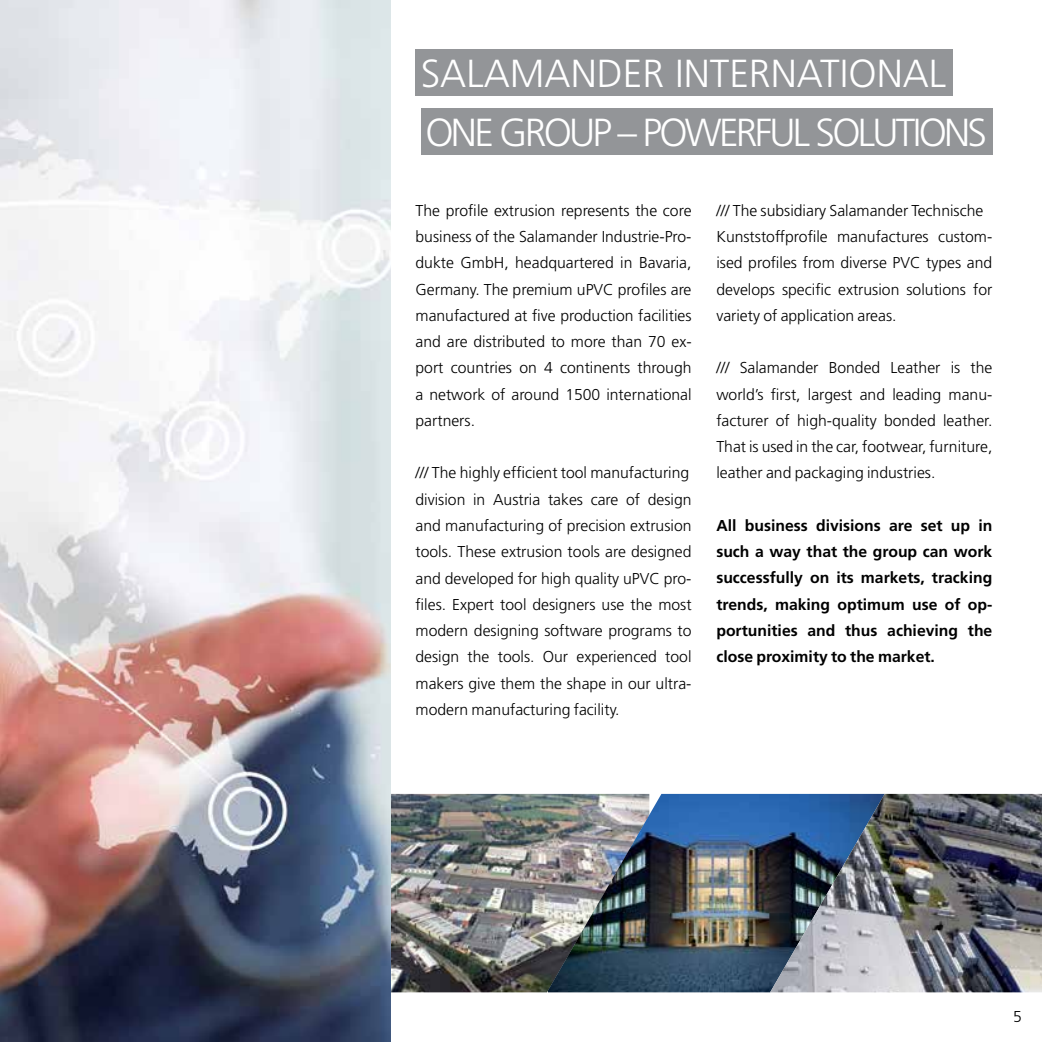
<style>
.page{position:relative;width:1042px;height:1042px;background:#fff}
.page>*{position:absolute;margin:0;border:0;box-sizing:border-box;transform-origin:0 0}
.t1{font:300 39.02px/58.6px "Frutiger LT";letter-spacing:-.07em;color:#fff}
.t2{font:300 15.75px/26.2px "Frutiger LT";color:#000}
.t3{font:700 15.75px/26.2px "Frutiger LT";color:#000;text-align:justify}
</style>
<div class="page">
<img style="left:391px;top:794px;width:157px;height:198px">
<img style="left:0;top:0;width:391px;height:1042px">
<div style="left:415px;top:50px;width:537px;height:46px;background:#939598"></div>
<div style="left:421px;top:108px;width:571px;height:46px;background:#939598"></div>
<img style="left:548px;top:794px;width:222px;height:198px">
<img style="left:770px;top:794px;width:272px;height:198px">
<h1 class="t1" style="left:421px;top:45px;width:568px">SALAMANDER INTERNATIONAL<br>ONE GROUP – POWERFUL SOLUTIONS</h1>
<p class="t2" style="left:415px;top:197px;width:277px;text-align:justify">The profile extrusion represents the core business of the Salamander Industrie-Pro&shy;dukte GmbH, headquartered in Bavaria, Germany. The premium uPVC profiles are manufactured at five production facilities and are distributed to more than 70 ex&shy;port countries on 4 continents through a network of around 1500 international partners.</p>
<p class="t2" style="left:415px;top:460px;width:277px">/// The highly efficient tool manufacturing division in Austria takes care of design and manufacturing of precision extrusion tools. These extrusion tools are designed and developed for high quality uPVC pro&shy;files. Expert tool designers use the most modern designing software programs to design the tools. Our experienced tool makers give them the shape in our ultra&shy;modern manufacturing facility.</p>
<p class="t2" style="left:716px;top:197px;width:277px">/// The subsidiary Salamander Technische Kunststoffprofile manufactures custom&shy;ised profiles from diverse PVC types and develops specific extrusion solutions for variety of application areas.</p>
<p class="t2" style="left:716px;top:355px;width:277px;text-align:justify">/// Salamander Bonded Leather is the world’s first, largest and leading manu&shy;facturer of high-quality bonded leather.<br>That is used in the car, footwear, furniture, leather and packaging industries.</p>
<p class="t3" style="left:716px;top:512px;width:277px">All business divisions are set up in such a way that the group can work successfully on its markets, tracking trends, making optimum use of op&shy;portunities and thus achieving the close proximity to the market.</p>
<p class="t2" style="left:1013px;top:1003px;width:10px">5</p>
</div>
